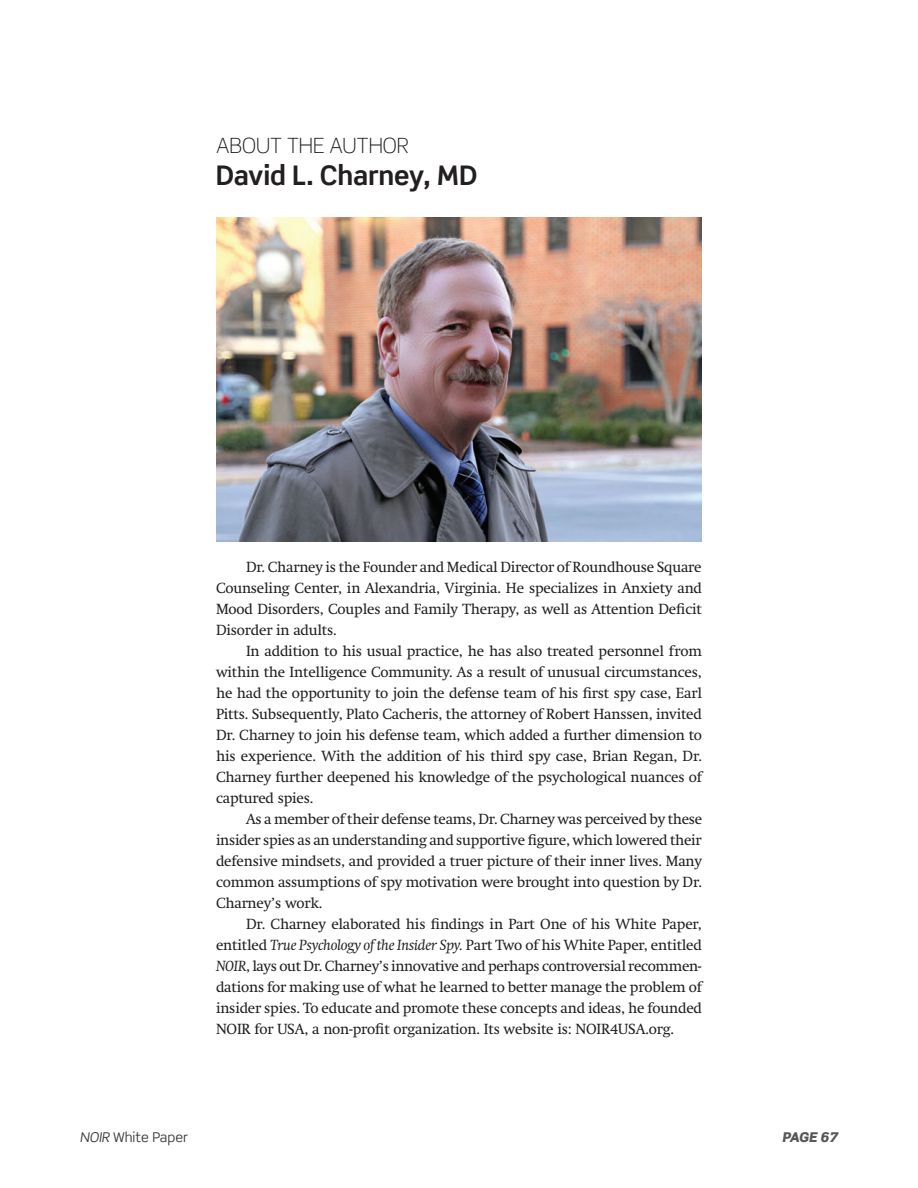
<style>
.page{position:relative;width:918px;height:1188px;background:#fff}
.page>*{position:absolute;margin:0;border:0;box-sizing:border-box;transform-origin:0 0}
.t1{font:700 27px "Scene Std";letter-spacing:-.01em;color:#231f20}
.t2{font:300 21px "Scene Std";color:#231f20}
.t3{font:15px/21px "Swift Neue LT Pro";letter-spacing:-.01em;color:#231f20;text-align:justify}
.t4{font:13.5px "Scene Std";color:#3e3e3f}
.t5{font:italic 900 13.5px "Scene Std";letter-spacing:-.015em;color:#57585a}
.s1{font-style:italic}
</style>
<div class="page">
<img style="left:216px;top:217px;width:486px;height:324px">
<h2 class="t2" style="left:216px;top:133px;width:195px">ABOUT THE AUTHOR</h2>
<h1 class="t1" style="left:216px;top:159px;width:263px">David L. Charney, MD</h1>
<p class="t3" style="left:216px;top:556px;width:488px;text-indent:30px">Dr. Charney is the Founder and Medical Director of Roundhouse Square Counseling Center, in Alexandria, Virginia. He specializes in Anxiety and Mood Disorders, Couples and Family Therapy, as well as Attention Deficit Disorder in adults.</p>
<p class="t3" style="left:216px;top:640px;width:488px;text-indent:30px">In addition to his usual practice, he has also treated personnel from within the Intelligence Community. As a result of unusual circumstances, he had the opportunity to join the defense team of his first spy case, Earl Pitts. Subsequently, Plato Cacheris, the attorney of Robert Hanssen, invited Dr. Charney to join his defense team, which added a further dimension to his experience. With the addition of his third spy case, Brian Regan, Dr.<br>Charney further deepened his knowledge of the psychological nuances of captured spies.</p>
<p class="t3" style="left:216px;top:808px;width:488px;text-indent:30px">As a member of their defense teams, Dr. Charney was perceived by these insider spies as an understanding and supportive figure, which lowered their defensive mindsets, and provided a truer picture of their inner lives. Many common assumptions of spy motivation were brought into question by Dr.<br>Charney’s work.</p>
<p class="t3" style="left:216px;top:913px;width:488px;text-indent:30px">Dr. Charney elaborated his findings in Part One of his White Paper, entitled <span class="s1">True Psychology of the Insider Spy.</span> Part Two of his White Paper, entitled <span class="s1">NOIR</span>, lays out Dr. Charney’s innovative and perhaps controversial recommen&shy;dations for making use of what he learned to better manage the problem of insider spies. To educate and promote these concepts and ideas, he founded NOIR for USA, a non-profit organization. Its website is: NOIR4USA.org.</p>
<p class="t4" style="left:80px;top:1128px;width:110px"><span class="s1">NOIR</span> White Paper</p>
<p class="t5" style="left:782px;top:1128px;width:57px">PAGE 67</p>
</div>
